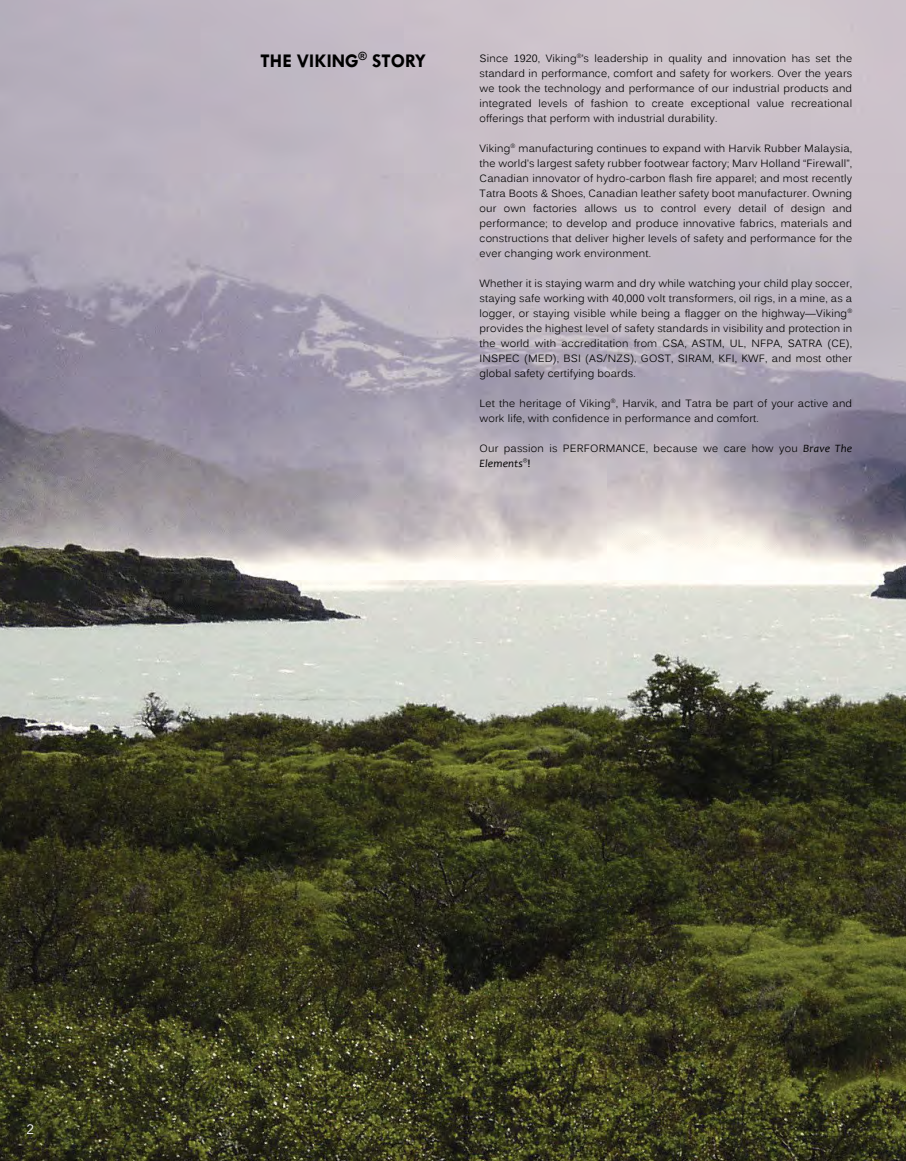
<style>
.page{position:relative;width:906px;height:1161px;background:#fff}
.page>*{position:absolute;margin:0;border:0;box-sizing:border-box;transform-origin:0 0}
.t1{font:700 19.5px "Tw Cen";color:#000}
.t2{font:13.5px "Kalinga";color:#fff}
.t3{font:italic 11.25px "Candara";letter-spacing:.015em;color:#000}
.t4{font:10.5px/15px "Kalinga";letter-spacing:.015em;color:#000;text-align:justify}
.s1{font-family:"Candara";font-style:italic;font-size:11.25px}
.s2{font-family:"Kalinga";font-weight:700;font-style:normal;font-size:10.5px}
</style>
<div class="page">
<img style="left:0;top:0;width:906px;height:1161px">
<h1 class="t1" style="left:261px;top:49px;width:167px">THE VIKING<sup>®</sup> STORY</h1>
<p class="t4" style="left:479px;top:51px;width:374px">Since 1920, Viking<sup>®</sup>’s leadership in quality and innovation has set the standard in performance, comfort and safety for workers. Over the years we took the technology and performance of our industrial products and integrated levels of fashion to create exceptional value recreational offerings that perform with industrial durability.</p>
<p class="t4" style="left:479px;top:141px;width:374px">Viking<sup>®</sup> manufacturing continues to expand with Harvik Rubber Malaysia, the world’s largest safety rubber footwear factory; Marv Holland “Firewall”, Canadian innovator of hydro-carbon flash fire apparel; and most recently Tatra Boots &amp; Shoes, Canadian leather safety boot manufacturer. Owning our own factories allows us to control every detail of design and performance; to develop and produce innovative fabrics, materials and constructions that deliver higher levels of safety and performance for the ever changing work environment.</p>
<p class="t4" style="left:479px;top:277px;width:374px">Whether it is staying warm and dry while watching your child play soccer, staying safe working with 40,000 volt transformers, oil rigs, in a mine, as a logger, or staying visible while being a flagger on the highway—Viking<sup>® </sup>provides the highest level of safety standards in visibility and protection in the world with accreditation from CSA, ASTM, UL, NFPA, SATRA (CE), INSPEC (MED), BSI (AS/NZS), GOST, SIRAM, KFI, KWF, and most other global safety certifying boards.</p>
<p class="t4" style="left:479px;top:396px;width:374px">Let the heritage of Viking<sup>®</sup>, Harvik, and Tatra be part of your active and work life, with confidence in performance and comfort.</p>
<p class="t4" style="left:479px;top:441px;width:374px">Our passion is PERFORMANCE, because we care how you <span class="s1">Brave The</span></p>
<p class="t3" style="left:479px;top:456px;width:53px">Elements<sup>®</sup><span class="s2">!</span></p>
<p class="t2" style="left:27px;top:1120px;width:9px">2</p>
</div>
